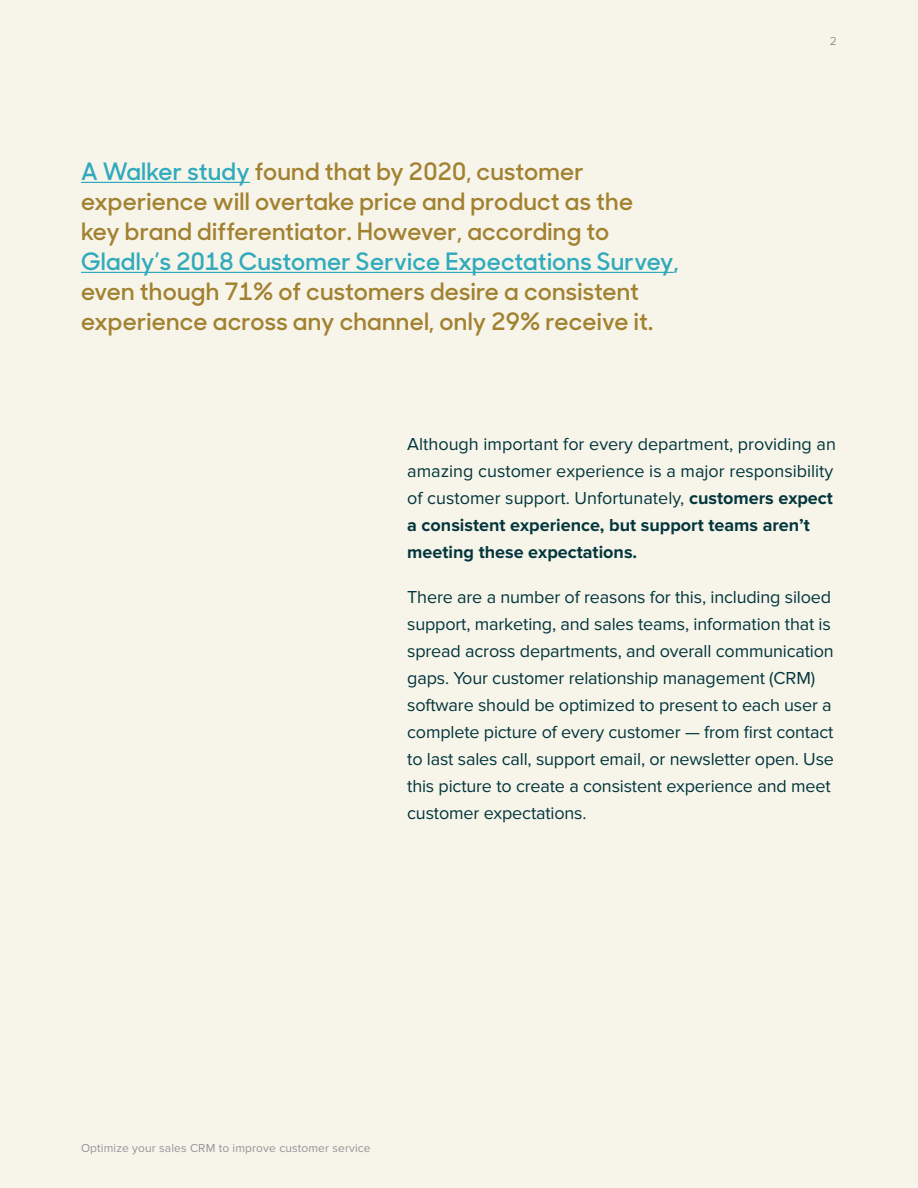
<style>
.page{position:relative;width:918px;height:1188px;background:#f7f5ea}
.page>*{position:absolute;margin:0;border:0;box-sizing:border-box;transform-origin:0 0}
.Header_3{font:600 24px/30px "Sharp Sans No 1";letter-spacing:.01em;color:#a28131}
.Text_1{font:18px/27px "Proxima Nova";letter-spacing:-.01em;color:#03363d}
.Folio{font:12px "Proxima Nova";letter-spacing:.01em;color:#939598}
.s1{color:#30aabc}
.s2{color:#2fa7b9}
.s3{font-weight:700}
</style>
<div class="page">
<hr style="left:81px;top:182px;width:169px;height:1px;background:#30aabc">
<hr style="left:81px;top:272px;width:579px;height:1px;background:#30aabc">
<svg style="left:660px;top:272px;width:14px;height:1px"></svg>
<p class="Header_3" style="left:81px;top:155px;width:599px"><span class="s1">A Walker study</span> found that by 2020, customer experience will overtake price and product as the<br>key brand differentiator. However, according to <span class="s1">Gladly’s 2018 Customer Service Expectations Surve</span><span class="s2">y, </span>even though 71% of customers desire a consistent experience across any channel, only 29% receive it.</p>
<p class="Folio" style="left:830px;top:34px;width:9px">2</p>
<p class="Text_1" style="left:407px;top:431px;width:430px">Although important for every department, providing an amazing customer experience is a major responsibility of customer support. Unfortunately, <span class="s3">customers expect a consistent experience, but support teams aren’t meeting these expectations.</span></p>
<p class="Text_1" style="left:407px;top:584px;width:428px">There are a number of reasons for this, including siloed support, marketing, and sales teams, information that is spread across departments, and overall communication gaps. Your customer relationship management (CRM) software should be optimized to present to each user a complete picture of every customer — from first contact to last sales call, support email, or newsletter open. Use this picture to create a consistent experience and meet customer expectations.</p>
<p class="Folio" style="left:81px;top:1141px;width:291px">Optimize your sales CRM to improve customer service</p>
</div>
